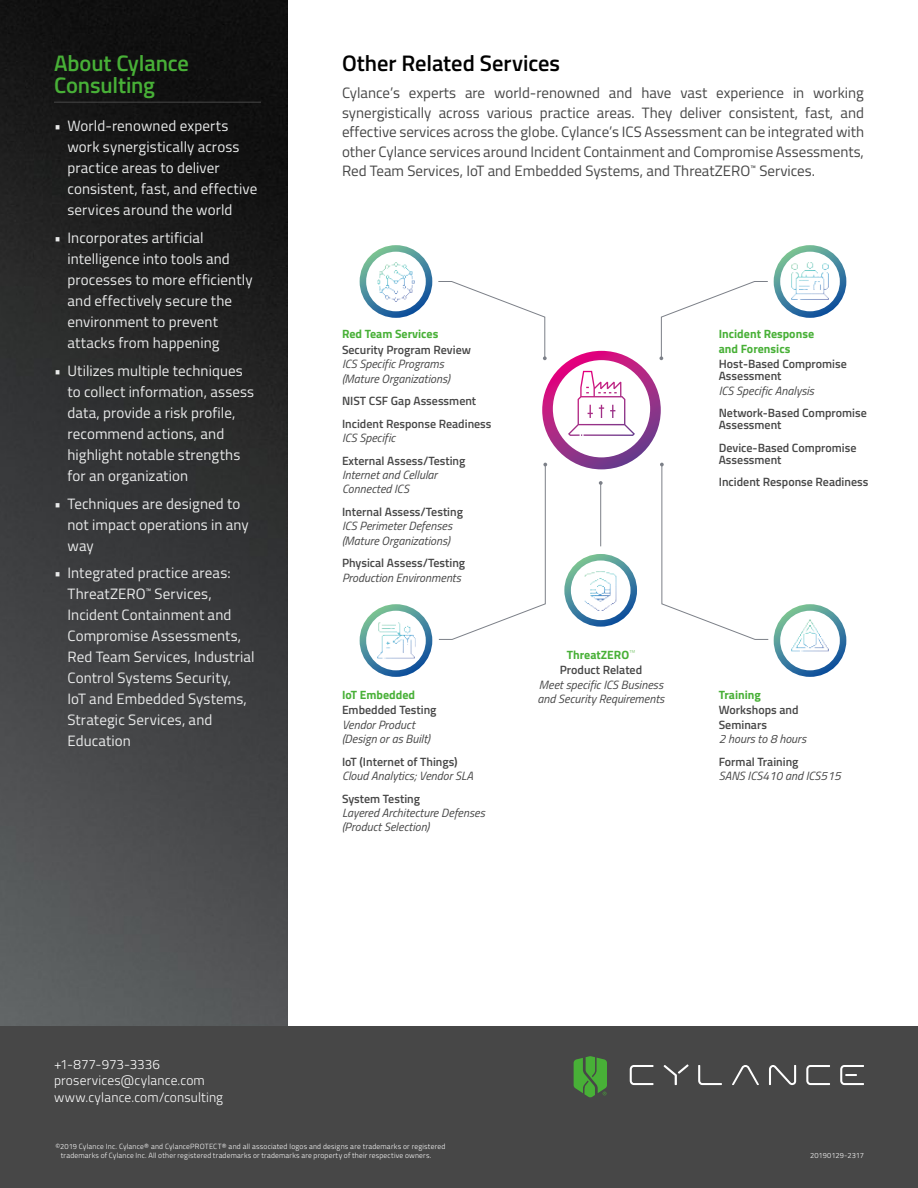
<style>
.page{position:relative;width:918px;height:1188px;background:#fff}
.page>*{position:absolute;margin:0;border:0;box-sizing:border-box;transform-origin:0 0}
.t1{font:600 22.5px/22.5px "Titillium";letter-spacing:-.005em;color:#48b037}
.t2{font:600 22.5px "Titillium";letter-spacing:-.005em;color:#000}
.t3{font:15px/21px "Titillium";letter-spacing:.005em;color:#e9eaea}
.t4{font:15px/19.5px "Titillium";color:#474747;text-align:justify}
.t5{font:300 13.5px/16.5px "Titillium";letter-spacing:.01em;color:#fff}
.t6{font:600 12px/12px "Titillium";color:#474747}
.t7{font:italic 12px/14.4px "Titillium";color:#474747}
.t8{font:700 12px/14.4px "Titillium";color:#48b037}
.t9{font:300 7.5px/9px "Titillium";letter-spacing:.025em;color:#fff}
.t10{font:300 7.5px "Titillium";letter-spacing:.005em;color:#fff}
.s1{font-weight:700;color:#48b037}
</style>
<div class="page">
<img style="left:0;top:0;width:288px;height:1026px">
<div style="left:0;top:1026px;width:918px;height:162px;background:#474747"></div>
<svg style="left:574px;top:1056px;width:33px;height:41px"></svg>
<svg style="left:630px;top:1064px;width:234px;height:21px"></svg>
<hr style="left:54px;top:102px;width:207px;height:1px;background:#474747">
<svg style="left:774px;top:245px;width:72px;height:73px"></svg>
<div style="left:780px;top:252px;width:60px;height:59px;background:#fff;border-radius:50%"></div>
<svg style="left:360px;top:245px;width:72px;height:73px"></svg>
<div style="left:366px;top:252px;width:60px;height:59px;background:#fff;border-radius:50%"></div>
<svg style="left:360px;top:604px;width:72px;height:73px"></svg>
<div style="left:366px;top:611px;width:60px;height:59px;background:#fff;border-radius:50%"></div>
<svg style="left:774px;top:604px;width:72px;height:73px"></svg>
<div style="left:780px;top:611px;width:60px;height:59px;background:#fff;border-radius:50%"></div>
<svg style="left:564px;top:554px;width:73px;height:73px"></svg>
<div style="left:571px;top:560px;width:60px;height:60px;background:#fff;border-radius:50%"></div>
<svg style="left:438px;top:281px;width:109px;height:79px"></svg>
<svg style="left:659px;top:281px;width:109px;height:79px"></svg>
<svg style="left:438px;top:463px;width:109px;height:177px"></svg>
<svg style="left:660px;top:463px;width:109px;height:177px"></svg>
<hr style="left:600px;top:483px;width:1px;height:63px;background:#7c8088">
<svg style="left:599px;top:481px;width:4px;height:4px"></svg>
<img style="left:791px;top:262px;width:38px;height:38px">
<img style="left:790px;top:615px;width:40px;height:37px">
<img style="left:377px;top:262px;width:38px;height:39px">
<img style="left:377px;top:622px;width:39px;height:37px">
<svg style="left:542px;top:351px;width:119px;height:118px;background:#a72d89"></svg>
<img style="left:584px;top:571px;width:33px;height:39px">
<div style="left:553px;top:360px;width:97px;height:97px;background:#fff;border-radius:50%"></div>
<svg style="left:568px;top:371px;width:67px;height:65px"></svg>
<h1 class="t1" style="left:54px;top:51px;width:137px">About Cylance<br>Consulting</h1>
<p class="t3" style="left:68px;top:115px;width:191px;text-indent:-14px">• World-renowned experts work synergistically across practice areas to deliver consistent, fast, and effective services around the world</p>
<p class="t3" style="left:68px;top:227px;width:187px;text-indent:-14px">• Incorporates artificial intelligence into tools and processes to more efficiently and effectively secure the environment to prevent attacks from happening</p>
<p class="t3" style="left:68px;top:359px;width:188px;text-indent:-14px">• Utilizes multiple techniques to collect information, assess data, provide a risk profile, recommend actions, and highlight notable strengths for an organization</p>
<p class="t3" style="left:68px;top:492px;width:183px;text-indent:-14px">• Techniques are designed to not impact operations in any way</p>
<p class="t3" style="left:68px;top:562px;width:189px;text-indent:-14px">• Integrated practice areas:<br>ThreatZERO<sup>™</sup> Services,<br>Incident Containment and<br>Compromise Assessments,<br>Red Team Services, Industrial<br>Control Systems Security,<br>IoT and Embedded Systems,<br>Strategic Services, and<br>Education</p>
<h1 class="t2" style="left:342px;top:46px;width:220px">Other Related Services</h1>
<p class="t4" style="left:342px;top:83px;width:524px">Cylance’s experts are world-renowned and have vast experience in working synergistically across various practice areas. They deliver consistent, fast, and effective services across the globe. Cylance’s ICS Assessment can be integrated with other Cylance services around Incident Containment and Compromise Assessments, Red Team Services, IoT and Embedded Systems, and ThreatZERO<sup>™</sup> Services.</p>
<p class="t8" style="left:342px;top:326px;width:98px">Red Team Services</p>
<p class="t6" style="left:342px;top:343px;width:131px">Security Program Review</p>
<p class="t7" style="left:342px;top:356px;width:109px">ICS Specific Programs (Mature Organizations)</p>
<p class="t6" style="left:342px;top:389px;width:151px;line-height:22.5px">NIST CSF Gap Assessment<br>Incident Response Readiness</p>
<p class="t7" style="left:342px;top:430px;width:55px">ICS Specific</p>
<p class="t6" style="left:342px;top:454px;width:125px">External Assess/Testing</p>
<p class="t7" style="left:342px;top:467px;width:97px">Internet and Cellular<br>Connected ICS</p>
<p class="t6" style="left:342px;top:505px;width:123px">Internal Assess/Testing</p>
<p class="t7" style="left:342px;top:518px;width:112px">ICS Perimeter Defenses (Mature Organizations)</p>
<p class="t6" style="left:342px;top:556px;width:125px">Physical Assess/Testing</p>
<p class="t7" style="left:342px;top:570px;width:120px">Production Environments</p>
<p class="t8" style="left:342px;top:687px;width:75px">IoT Embedded</p>
<p class="t6" style="left:342px;top:704px;width:96px">Embedded Testing</p>
<p class="t7" style="left:342px;top:717px;width:89px">Vendor Product (Design or as Built)</p>
<p class="t6" style="left:342px;top:755px;width:117px">IoT (Internet of Things)</p>
<p class="t7" style="left:342px;top:768px;width:133px">Cloud Analytics; Vendor SLA</p>
<p class="t6" style="left:342px;top:792px;width:80px">System Testing</p>
<p class="t7" style="left:342px;top:805px;width:144px">Layered Architecture Defenses (Product Selection)</p>
<p class="t8" style="left:719px;top:326px;width:97px">Incident Response and Forensics</p>
<p class="t6" style="left:719px;top:357px;width:130px">Host-Based Compromise<br>Assessment</p>
<p class="t7" style="left:719px;top:383px;width:97px">ICS Specific Analysis</p>
<p class="t6" style="left:719px;top:406px;width:150px">Network-Based Compromise<br>Assessment</p>
<p class="t6" style="left:719px;top:441px;width:139px">Device-Based Compromise<br>Assessment</p>
<p class="t6" style="left:719px;top:475px;width:151px">Incident Response Readiness</p>
<p class="t6" style="left:560px;top:646px;width:84px;line-height:15.8px;text-align:center"><span class="s1">ThreatZERO</span><sup>™<br></sup>Product Related</p>
<p class="t7" style="left:538px;top:677px;width:128px">Meet specific ICS Business and Security Requirements</p>
<p class="t8" style="left:719px;top:687px;width:44px">Training</p>
<p class="t6" style="left:719px;top:702px;width:81px;line-height:14.4px">Workshops and<br>Seminars</p>
<p class="t7" style="left:719px;top:731px;width:89px">2 hours to 8 hours</p>
<p class="t6" style="left:719px;top:755px;width:81px">Formal Training</p>
<p class="t7" style="left:719px;top:768px;width:123px">SANS ICS410 and ICS515</p>
<p class="t5" style="left:54px;top:1055px;width:171px">+1-877-973-3336 proservices@cylance.com www.cylance.com/consulting</p>
<p class="t9" style="left:61px;top:1141px;width:386px;text-indent:-5px">©2019 Cylance Inc. Cylance® and CylancePROTECT® and all associated logos and designs are trademarks or registered trademarks of Cylance Inc. All other registered trademarks or trademarks are property of their respective owners.</p>
<p class="t10" style="left:810px;top:1150px;width:55px">20190129-2317</p>
</div>
